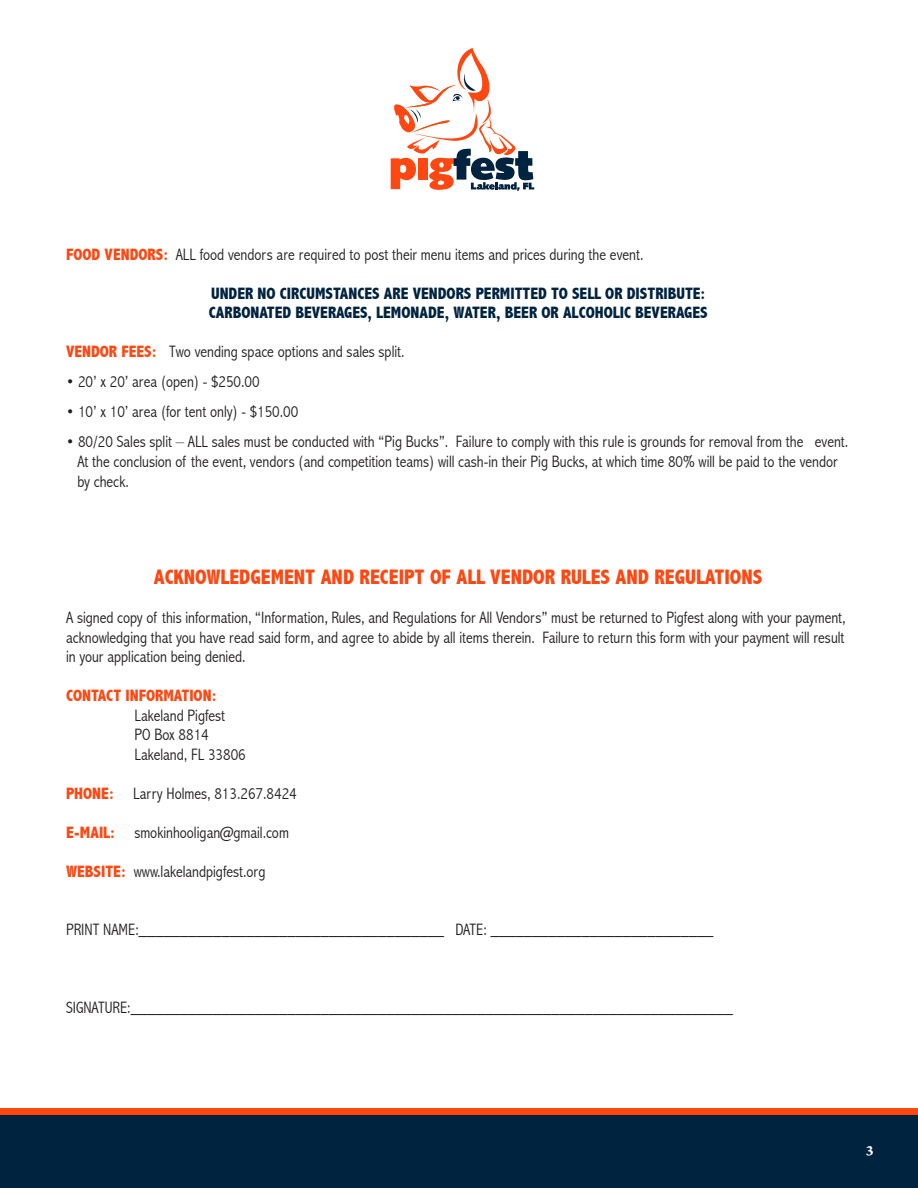
<style>
.page{position:relative;width:918px;height:1188px;background:#fff}
.page>*{position:absolute;margin:0;border:0;box-sizing:border-box;transform-origin:0 0}
.t1{font:800 condensed 21px "Abadi";color:#ff4712}
.t2{font:300 condensed 16.5px/19.6px "Abadi";color:#231f20}
.t3{font:800 condensed 16.5px "Abadi";color:#002340}
.t4{font:800 condensed 16.5px "Abadi";color:#ff4712}
.t5{font:15px "Arno Pro Bold Caption";color:#fff}
.s1{font-weight:800;color:#ff4712}
</style>
<div class="page">
<div style="left:0;top:1115px;width:918px;height:73px;background:#002340"></div>
<div style="left:0;top:1108px;width:918px;height:7px;background:#ff4712"></div>
<svg style="left:391px;top:48px;width:143px;height:143px"></svg>
<p class="t2" style="left:66px;top:245px;width:579px"><span class="s1">FOOD VENDORS:</span> ALL food vendors are required to post their menu items and prices during the event.</p>
<p class="t3" style="left:211px;top:284px;width:496px">UNDER NO CIRCUMSTANCES ARE VENDORS PERMITTED TO SELL OR DISTRIBUTE:</p>
<p class="t3" style="left:209px;top:303px;width:500px">CARBONATED BEVERAGES, LEMONADE, WATER, BEER OR ALCOHOLIC BEVERAGES</p>
<p class="t2" style="left:66px;top:342px;width:340px"><span class="s1">VENDOR FEES:</span> Two vending space options and sales split.</p>
<p class="t2" style="left:66px;top:372px;width:195px">• 20’ x 20’ area (open) - $250.00</p>
<p class="t2" style="left:66px;top:402px;width:234px">• 10’ x 10’ area (for tent only) - $150.00</p>
<p class="t2" style="left:77px;top:432px;width:773px;text-indent:-11px">• 80/20 Sales split – ALL sales must be conducted with “Pig Bucks”. Failure to comply with this rule is grounds for removal from the event.<br>At the conclusion of the event, vendors (and competition teams) will cash-in their Pig Bucks, at which time 80% will be paid to the vendor by check.</p>
<p class="t1" style="left:154px;top:565px;width:610px">ACKNOWLEDGEMENT AND RECEIPT OF ALL VENDOR RULES AND REGULATIONS</p>
<p class="t2" style="left:66px;top:608px;width:781px;text-align:justify">A signed copy of this information, “Information, Rules, and Regulations for All Vendors” must be returned to Pigfest along with your payment, acknowledging that you have read said form, and agree to abide by all items therein. Failure to return this form with your payment will result in your application being denied.</p>
<p class="t4" style="left:66px;top:686px;width:152px">CONTACT INFORMATION:</p>
<p class="t2" style="left:134px;top:705px;width:92px">Lakeland Pigfest</p>
<p class="t2" style="left:134px;top:725px;width:76px">PO Box 8814</p>
<p class="t2" style="left:134px;top:744px;width:113px">Lakeland, FL 33806</p>
<p class="t2" style="left:66px;top:783px;width:232px"><span class="s1">PHONE:</span> Larry Holmes, 813.267.8424</p>
<p class="t2" style="left:66px;top:822px;width:224px"><span class="s1">E-MAIL:</span> smokinhooligan@gmail.com</p>
<p class="t2" style="left:66px;top:861px;width:201px"><span class="s1">WEBSITE:</span> www.lakelandpigfest.org</p>
<p class="t2" style="left:66px;top:920px;width:649px">PRINT NAME:_____________________________________ DATE: ___________________________</p>
<p class="t2" style="left:66px;top:998px;width:668px">SIGNATURE:_________________________________________________________________________</p>
<p class="t5" style="left:866px;top:1141px;width:9px">3</p>
</div>
